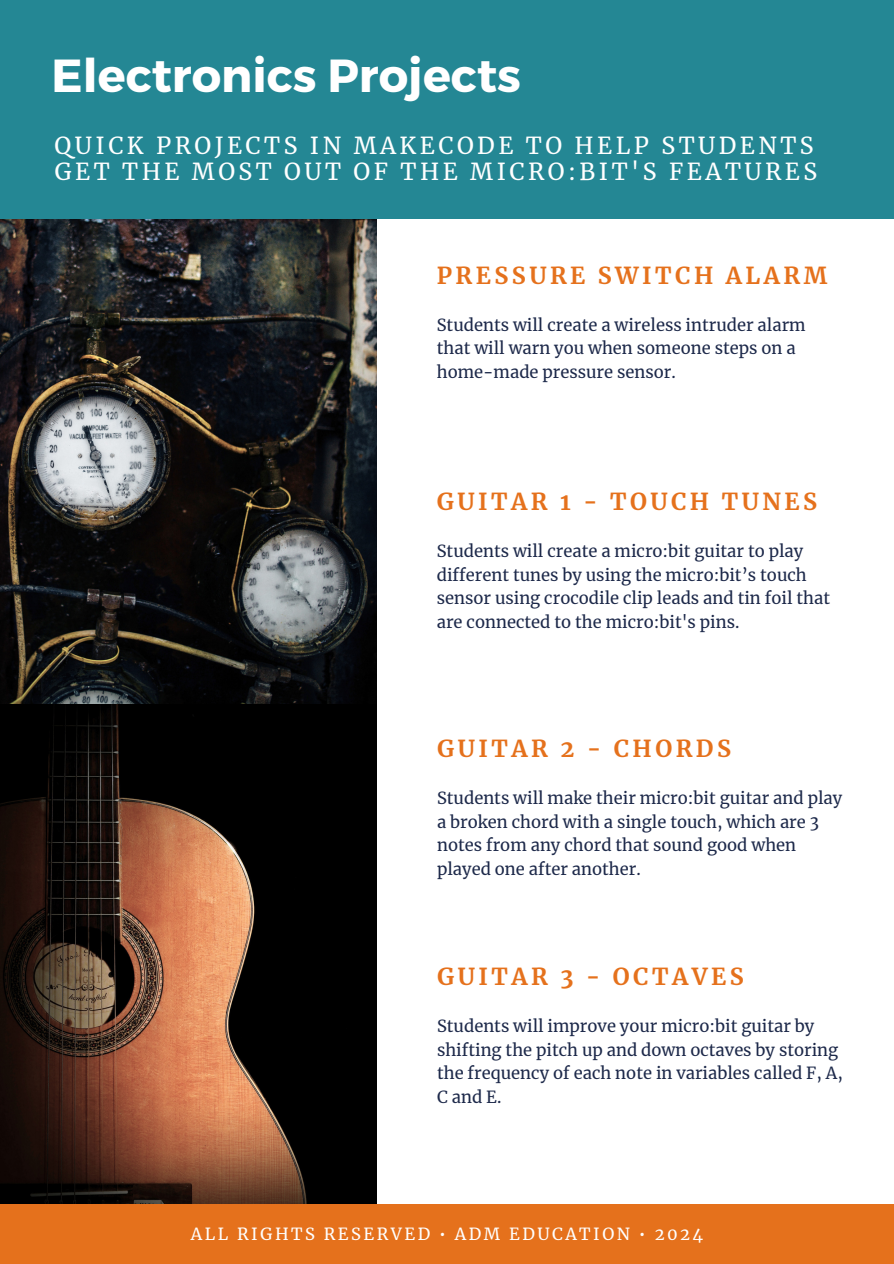
<style>
.page{position:relative;width:894px;height:1264px;background:#fff}
.page>*{position:absolute;margin:0;border:0;box-sizing:border-box;transform-origin:0 0}
.t1{font:700 46.35px "Montserrat";color:#fff}
.t2{font:23.1px/25.8px "Merriweather";letter-spacing:.15em;color:#fff}
.t3{font:700 23.1px "Merriweather";letter-spacing:.15em;color:#e5711c}
.t4{font:16.5px/23.7px "Merriweather";color:#1d294a}
.t5{font:16.5px "Merriweather";letter-spacing:.15em;color:#fff}
</style>
<div class="page">
<img style="left:0;top:218px;width:376px;height:986px">
<div style="left:0;top:1204px;width:893px;height:59px;background:#e5711c"></div>
<div style="left:0;top:0;width:893px;height:218px;background:#248794"></div>
<p class="t1" style="left:52px;top:45px;width:470px">Electronics Projects</p>
<h1 class="t2" style="left:55px;top:133px;width:764px">QUICK PROJECTS IN MAKECODE TO HELP STUDENTS<br>GET THE MOST OUT OF THE MICRO:BIT'S FEATURES</h1>
<h2 class="t3" style="left:436px;top:261px;width:392px">PRESSURE SWITCH ALARM</h2>
<h3 class="t4" style="left:436px;top:313px;width:370px">Students will create a wireless intruder alarm that will warn you when someone steps on a home-made pressure sensor.</h3>
<p class="t3" style="left:436px;top:487px;width:381px">GUITAR 1 - TOUCH TUNES</p>
<h2 class="t4" style="left:436px;top:539px;width:394px">Students will create a micro:bit guitar to play different tunes by using the micro:bit’s touch sensor using crocodile clip leads and tin foil that are connected to the micro:bit's pins.</h2>
<p class="t3" style="left:437px;top:734px;width:295px">GUITAR 2 - CHORDS</p>
<h2 class="t4" style="left:437px;top:786px;width:406px">Students will make their micro:bit guitar and play a broken chord with a single touch, which are 3 notes from any chord that sound good when played one after another.</h2>
<p class="t3" style="left:437px;top:962px;width:308px">GUITAR 3 - OCTAVES</p>
<h2 class="t4" style="left:437px;top:1014px;width:407px">Students will improve your micro:bit guitar by shifting the pitch up and down octaves by storing the frequency of each note in variables called F, A, C and E.</h2>
<p class="t5" style="left:191px;top:1223px;width:513px">ALL RIGHTS RESERVED • ADM EDUCATION • 2024</p>
</div>
